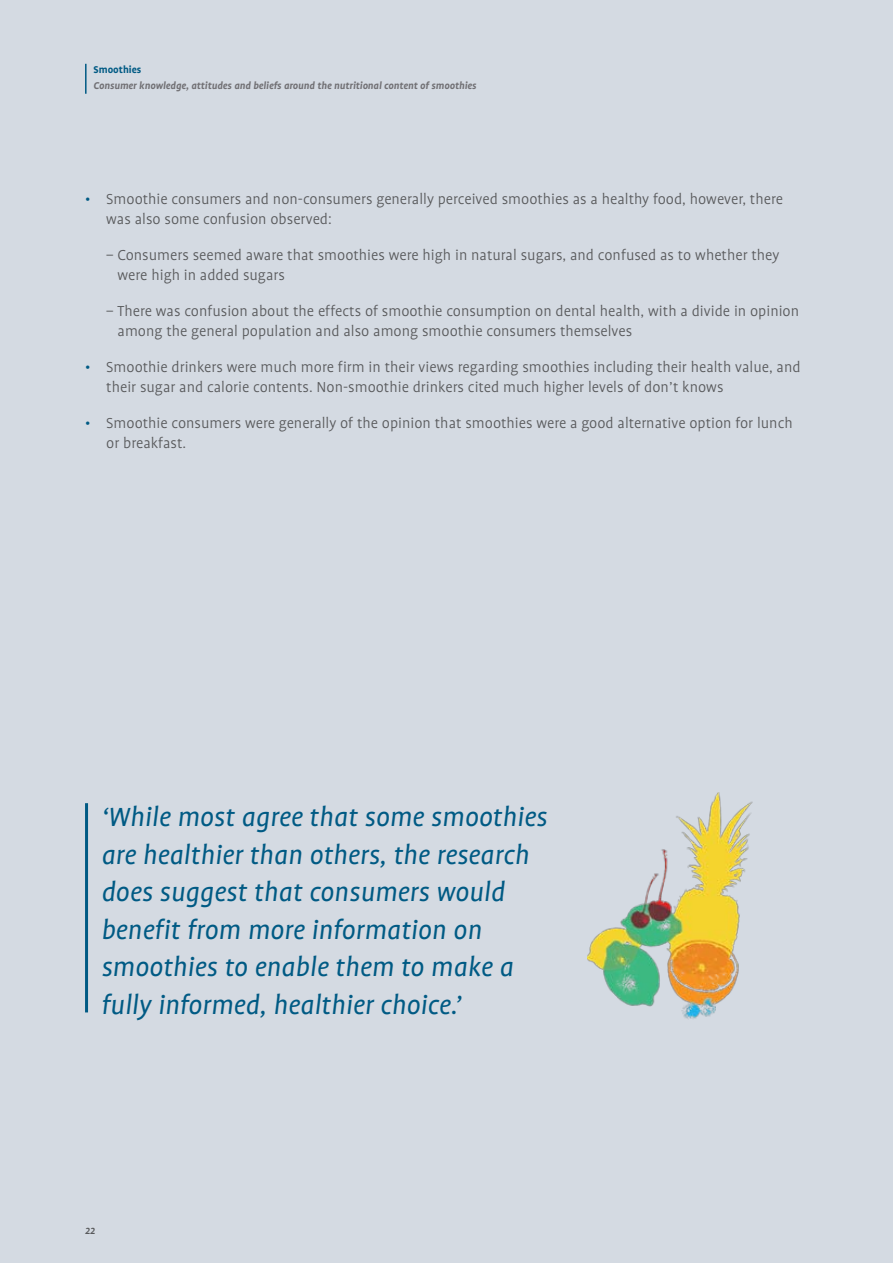
<style>
.page{position:relative;width:893px;height:1263px;background:#d4dae2}
.page>*{position:absolute;margin:0;border:0;box-sizing:border-box;transform-origin:0 0}
.t1{font:italic 30px/37.5px "Profile";color:#005a84}
.t2{font:300 16.5px/19.5px "Profile";color:#58595b}
.t3{font:italic 500 12px "Profile";color:#58595b}
.t4{font:italic 700 11.25px "Profile";color:#717074}
.t5{font:700 11.25px "Profile";color:#005a84}
.s1{color:#005a84}
</style>
<div class="page">
<hr style="left:85px;top:64px;width:2px;height:30px;background:#005a84">
<img style="left:588px;top:792px;width:205px;height:228px">
<hr style="left:85px;top:803px;width:3px;height:209px;background:#005a84">
<p class="t5" style="left:94px;top:63px;width:49px">Smoothies</p>
<p class="t4" style="left:94px;top:80px;width:384px">Consumer knowledge, attitudes and beliefs around the nutritional content of smoothies</p>
<p class="t2" style="left:106px;top:190px;width:678px;text-indent:-21px"><span class="s1">•</span> Smoothie consumers and non-consumers generally perceived smoothies as a healthy food, however, there was also some confusion observed:</p>
<p class="t2" style="left:118px;top:246px;width:663px;text-indent:-11px">– Consumers seemed aware that smoothies were high in natural sugars, and confused as to whether they were high in added sugars</p>
<p class="t2" style="left:118px;top:302px;width:683px;text-indent:-11px">– There was confusion about the effects of smoothie consumption on dental health, with a divide in opinion among the general population and also among smoothie consumers themselves</p>
<p class="t2" style="left:106px;top:358px;width:696px;text-indent:-21px"><span class="s1">•</span> Smoothie drinkers were much more firm in their views regarding smoothies including their health value, and their sugar and calorie contents. Non-smoothie drinkers cited much higher levels of don’t knows</p>
<p class="t2" style="left:106px;top:414px;width:688px;text-indent:-21px"><span class="s1">•</span> Smoothie consumers were generally of the opinion that smoothies were a good alternative option for lunch or breakfast.</p>
<h1 class="t1" style="left:101px;top:799px;width:447px">‘While most agree that some smoothies are healthier than others, the research does suggest that consumers would benefit from more information on smoothies to enable them to make a fully informed, healthier choice.’</h1>
<p class="t3" style="left:85px;top:1224px;width:12px">22</p>
</div>
